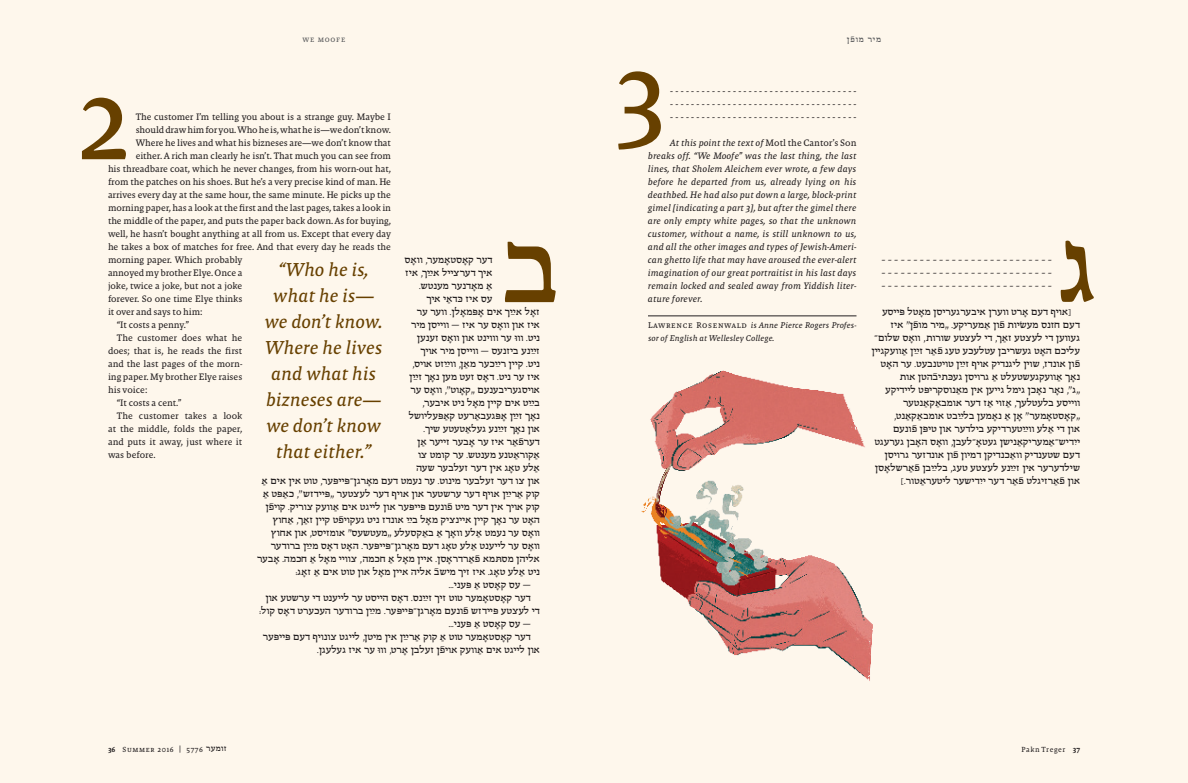
<style>
.page{position:relative;width:1188px;height:783px;background:#fef7ec}
.page>*{position:absolute;margin:0;border:0;box-sizing:border-box;transform-origin:0 0}
.t1{font:111.4px "Malaga Reg";color:#674000}
.t2{font:italic 19px/26px "Malaga Reg";letter-spacing:-.01em;color:#674000;text-align:center}
.t3{font:9.5px/13px "Malaga Reg";letter-spacing:-.01em;color:#231f20;text-align:justify}
.t4{font:italic 9.5px/13px "Malaga Reg";color:#231f20;text-align:justify}
.t5{font:italic 9.5px/13px "Malaga Reg";color:#231f20;text-align:justify;scale:1.25 1}
.t6{font:italic 8.5px/13px "Malaga Reg";color:#231f20}
.t7{font:8px "Malaga SC Reg";letter-spacing:.09em;color:#57585a}
.t8{font:7.5px "Malaga Reg";letter-spacing:.075em;color:#231f20}
.s1{font-style:normal}
.s2{font-family:"Malaga SC Reg";font-style:normal}
.s3{font-family:"Malaga Med"}
.s4{font-family:"Malaga SC Reg"}
</style>
<div class="page">
<hr style="left:648px;top:316px;width:208px;height:1px;background:#231f20">
<img style="left:641px;top:370px;width:232px;height:311px">
<p class="t7" style="left:303px;top:35px;width:44px">we moofe</p>
<h1 class="t1" style="left:76px;top:58px;width:57px">2</h1>
<p class="t3" style="left:136px;top:110px;width:257px">The customer I’m telling you about is a strange guy. Maybe I should draw him for you. Who he is, what he is—we don’t know.<br>Where he lives and what his bizneses are—we don’t know that either. A rich man clearly he isn’t. That much you can see from</p>
<p class="t3" style="left:108px;top:162px;width:285px">his threadbare coat, which he never changes, from his worn-out hat,</p>
<p class="t3" style="left:108px;top:175px;width:285px">from the patches on his shoes. But he’s a very precise kind of man. He</p>
<p class="t3" style="left:108px;top:188px;width:285px">arrives every day at the same hour, the same minute. He picks up the</p>
<p class="t3" style="left:108px;top:201px;width:285px">morning paper, has a look at the first and the last pages, takes a look in</p>
<p class="t3" style="left:108px;top:214px;width:285px">the middle of the paper, and puts the paper back down. As for buying,</p>
<p class="t3" style="left:108px;top:227px;width:285px">well, he hasn’t bought anything at all from us. Except that every day</p>
<p class="t3" style="left:108px;top:240px;width:285px">he takes a box of matches for free. And that every day he reads the</p>
<p class="t3" style="left:108px;top:253px;width:136px">morning paper. Which probably</p>
<p class="t3" style="left:108px;top:266px;width:136px">annoyed my brother Elye. Once a</p>
<p class="t3" style="left:108px;top:279px;width:136px">joke, twice a joke, but not a joke</p>
<p class="t3" style="left:108px;top:292px;width:136px">forever. So one time Elye thinks</p>
<p class="t3" style="left:108px;top:305px;width:96px">it over and says to him:</p>
<p class="t3" style="left:117px;top:318px;width:74px">“It costs a penny.”</p>
<p class="t3" style="left:117px;top:331px;width:127px">The customer does what he</p>
<p class="t3" style="left:108px;top:344px;width:136px">does; that is, he reads the first</p>
<p class="t3" style="left:108px;top:357px;width:136px">and the last pages of the morn-</p>
<p class="t3" style="left:108px;top:370px;width:136px">ing paper. My brother Elye raises</p>
<p class="t3" style="left:108px;top:383px;width:41px">his voice:</p>
<p class="t3" style="left:117px;top:396px;width:66px">“It costs a cent.”</p>
<p class="t3" style="left:117px;top:409px;width:127px">The customer takes a look</p>
<p class="t3" style="left:108px;top:422px;width:136px">at the middle, folds the paper,</p>
<p class="t3" style="left:108px;top:435px;width:136px">and puts it away, just where it</p>
<p class="t3" style="left:108px;top:448px;width:49px">was before.</p>
<h2 class="t2" style="left:264px;top:256px;width:120px">“Who he is, what he is— we don’t know.<br>Where he lives and what his bizneses are— we don’t know that either.”</h2>
<h1 class="t1" style="left:614px;top:31px;width:55px">3</h1>
<p class="t5" style="left:670px;top:84px;width:151px">------------------------------------ ------------------------------------ ------------------------------------</p>
<p class="t4" style="left:648px;top:136px;width:210px;text-indent:22px">At this point the text of <span class="s1">Motl the Cantor’s Son </span>breaks off. “We Moofe” was the last thing, the last lines, that Sholem Aleichem ever wrote, a few days before he departed from us, already lying on his deathbed. He had also put down a large, block-print gimel [indicating a part 3], but after the gimel there are only empty white pages, so that the unknown customer, without a name, is still unknown to us, and all the other images and types of Jewish-Ameri&shy;can ghetto life that may have aroused the ever-alert imagination of our great portraitist in his last days remain locked and sealed away from Yiddish liter&shy;ature forever.</p>
<p class="t6" style="left:648px;top:319px;width:210px"><span class="s2">Lawrence Rosenwald</span> is Anne Pierce Rogers Profes&shy;sor of English at Wellesley College.</p>
<p class="t8" style="left:108px;top:745px;width:96px"><span class="s3">36</span> <span class="s4">Summer</span> 2016 <span class="s4">|</span> 5776</p>
<p class="t8" style="left:1022px;top:745px;width:60px">Pakn Treger <span class="s3">37</span></p>
</div>
